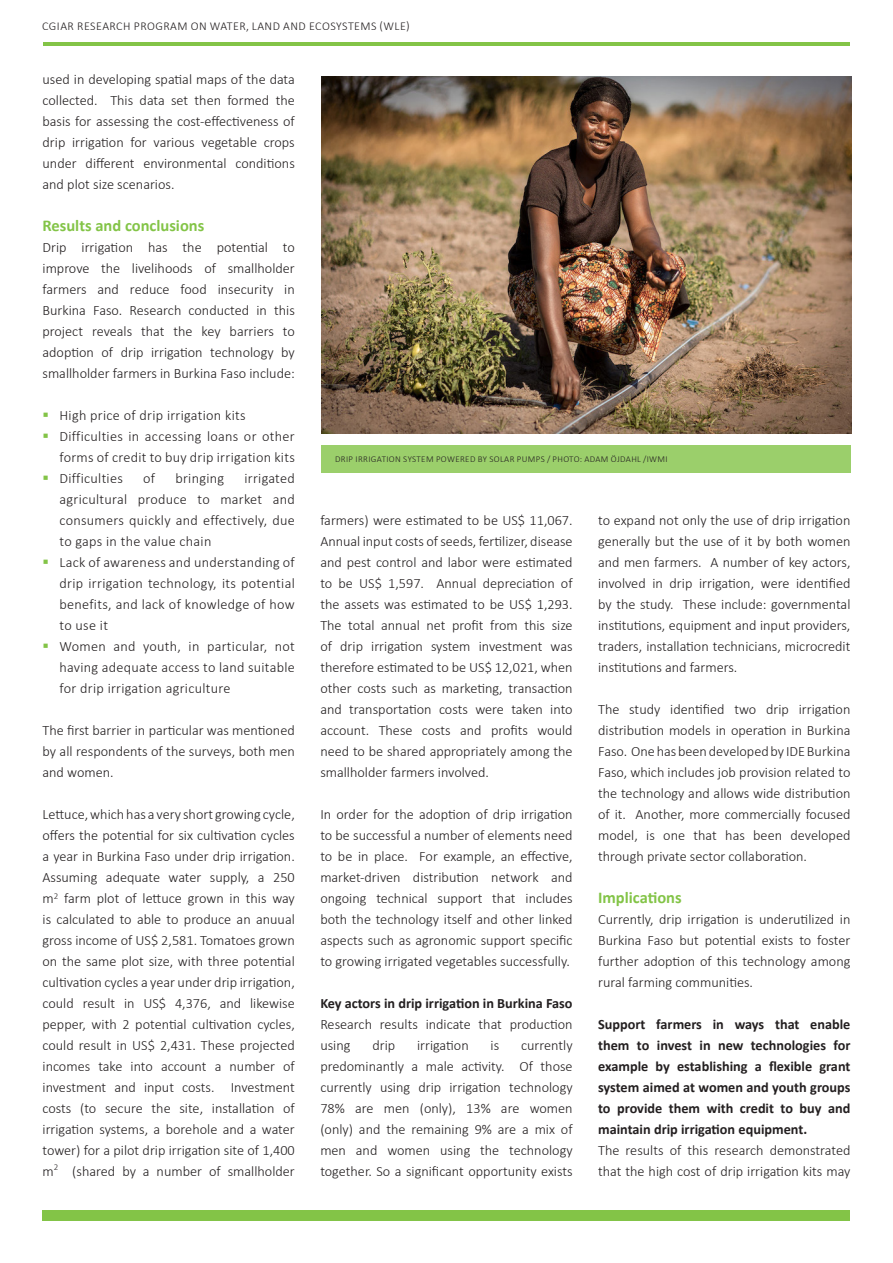
<style>
.page{position:relative;width:893px;height:1263px;background:#fff}
.page>*{position:absolute;margin:0;border:0;box-sizing:border-box;transform-origin:0 0}
.Text_Body{font:700 16.5px "Calibri";color:#83c447}
.Text_Body-2{font:300 14.25px/21px "Calibri";color:#231f20;text-align:justify}
.Text_Body-3{font:700 14.25px/21px "Calibri";color:#231f20;text-align:justify}
.Text_Body-4{font:300 14.25px/21px "Calibri";letter-spacing:.02em;color:#231f20}
.t1{font:300 12px "Calibri";letter-spacing:.04em;color:#231f20}
.t2{font:300 9px "Calibri";letter-spacing:.04em;color:#231f20}
</style>
<div class="page">
<div style="left:43px;top:1210px;width:807px;height:10px;background:#83c447"></div>
<hr style="left:43px;top:43px;width:807px;height:3px;background:#83c447">
<div style="left:321px;top:445px;width:530px;height:27px;background:#9bcf6b"></div>
<img style="left:321px;top:77px;width:530px;height:357px">
<p class="t1" style="left:42px;top:19px;width:369px">CGIAR RESEARCH PROGRAM ON WATER, LAND AND ECOSYSTEMS (WLE)</p>
<p class="Text_Body-2" style="left:43px;top:69px;width:254px">used in developing spatial maps of the data collected. This data set then formed the basis for assessing the cost-effectiveness of drip irrigation for various vegetable crops under different environmental conditions and plot size scenarios.</p>
<p class="Text_Body" style="left:43px;top:215px;width:163px">Results and conclusions</p>
<p class="Text_Body-2" style="left:43px;top:237px;width:254px">Drip irrigation has the potential to improve the livelihoods of smallholder farmers and reduce food insecurity in Burkina Faso. Research conducted in this project reveals that the key barriers to adoption of drip irrigation technology by smallholder farmers in Burkina Faso include:</p>
<p class="Text_Body-4" style="left:60px;top:405px;width:188px">High price of drip irrigation kits</p>
<p class="Text_Body-4" style="left:60px;top:426px;width:237px">Difficulties in accessing loans or other forms of credit to buy drip irrigation kits</p>
<p class="Text_Body-4" style="left:60px;top:468px;width:65px">Difficulties</p>
<p class="Text_Body-2" style="left:143px;top:468px;width:13px">of</p>
<p class="Text_Body-4" style="left:175px;top:468px;width:50px">bringing</p>
<p class="Text_Body-2" style="left:60px;top:468px;width:237px;text-indent:185px">irrigated agricultural produce to market and consumers quickly and effectively, due to gaps in the value chain</p>
<p class="Text_Body-2" style="left:60px;top:552px;width:237px">Lack of awareness and understanding of drip irrigation technology, its potential benefits, and lack of knowledge of how to use it</p>
<p class="Text_Body-2" style="left:60px;top:636px;width:237px">Women and youth, in particular, not having adequate access to land suitable for drip irrigation agriculture</p>
<p class="Text_Body-2" style="left:43px;top:720px;width:254px">The first barrier in particular was mentioned by all respondents of the surveys, both men and women.</p>
<p class="Text_Body-2" style="left:43px;top:804px;width:254px">Lettuce, which has a very short growing cycle, offers the potential for six cultivation cycles a year in Burkina Faso under drip irrigation.<br>Assuming adequate water supply, a 250 m<sup>2</sup> farm plot of lettuce grown in this way is calculated to able to produce an anuual gross income of US$ 2,581. Tomatoes grown on the same plot size, with three potential cultivation cycles a year under drip irrigation, could result in US$ 4,376, and likewise pepper, with 2 potential cultivation cycles, could result in US$ 2,431. These projected incomes take into account a number of investment and input costs. Investment costs (to secure the site, installation of irrigation systems, a borehole and a water tower) for a pilot drip irrigation site of 1,400 m<sup>2</sup> (shared by a number of smallholder</p>
<p class="t2" style="left:335px;top:453px;width:334px">DRIP IRRIGATION SYSTEM POWERED BY SOLAR PUMPS / PHOTO: ADAM ÖJDAHL /IWMI</p>
<p class="Text_Body-2" style="left:320px;top:510px;width:254px">farmers) were estimated to be US$ 11,067.<br>Annual input costs of seeds, fertilizer, disease and pest control and labor were estimated to be US$ 1,597. Annual depreciation of the assets was estimated to be US$ 1,293.<br>The total annual net profit from this size of drip irrigation system investment was therefore estimated to be US$ 12,021, when other costs such as marketing, transaction and transportation costs were taken into account. These costs and profits would need to be shared appropriately among the smallholder farmers involved.</p>
<p class="Text_Body-2" style="left:320px;top:804px;width:254px">In order for the adoption of drip irrigation to be successful a number of elements need to be in place. For example, an effective, market-driven distribution network and ongoing technical support that includes both the technology itself and other linked aspects such as agronomic support specific to growing irrigated vegetables successfully.</p>
<p class="Text_Body-3" style="left:320px;top:992px;width:254px">Key actors in drip irrigation in Burkina Faso</p>
<p class="Text_Body-2" style="left:320px;top:1014px;width:254px">Research results indicate that production using</p>
<p class="Text_Body-2" style="left:320px;top:1035px;width:254px;text-indent:201px">currently predominantly a male activity. Of those currently using drip irrigation technology 78% are men (only), 13% are women (only) and the remaining 9% are a mix of men and women using the technology together. So a significant opportunity exists</p>
<p class="Text_Body-2" style="left:372px;top:1035px;width:24px">drip</p>
<p class="Text_Body-2" style="left:417px;top:1035px;width:53px">irrigation</p>
<p class="Text_Body-2" style="left:491px;top:1035px;width:10px">is</p>
<p class="Text_Body-2" style="left:598px;top:510px;width:254px">to expand not only the use of drip irrigation generally but the use of it by both women and men farmers. A number of key actors, involved in drip irrigation, were identified by the study. These include: governmental institutions, equipment and input providers, traders, installation technicians, microcredit institutions and farmers.</p>
<p class="Text_Body-2" style="left:598px;top:699px;width:254px">The study identified two drip irrigation distribution models in operation in Burkina Faso. One has been developed by IDE Burkina Faso, which includes job provision related to the technology and allows wide distribution of it. Another, more commercially focused model, is one that has been developed through private sector collaboration.</p>
<p class="Text_Body" style="left:598px;top:887px;width:85px">Implications</p>
<p class="Text_Body-2" style="left:598px;top:909px;width:254px">Currently, drip irrigation is underutilized in Burkina Faso but potential exists to foster further adoption of this technology among rural farming communities.</p>
<p class="Text_Body-3" style="left:598px;top:1013px;width:254px">Support farmers in ways that enable them to invest in new technologies for example by establishing a flexible grant system aimed at women and youth groups to provide them with credit to buy and maintain drip irrigation equipment.</p>
<p class="Text_Body-2" style="left:598px;top:1140px;width:254px">The results of this research demonstrated that the high cost of drip irrigation kits may</p>
</div>
